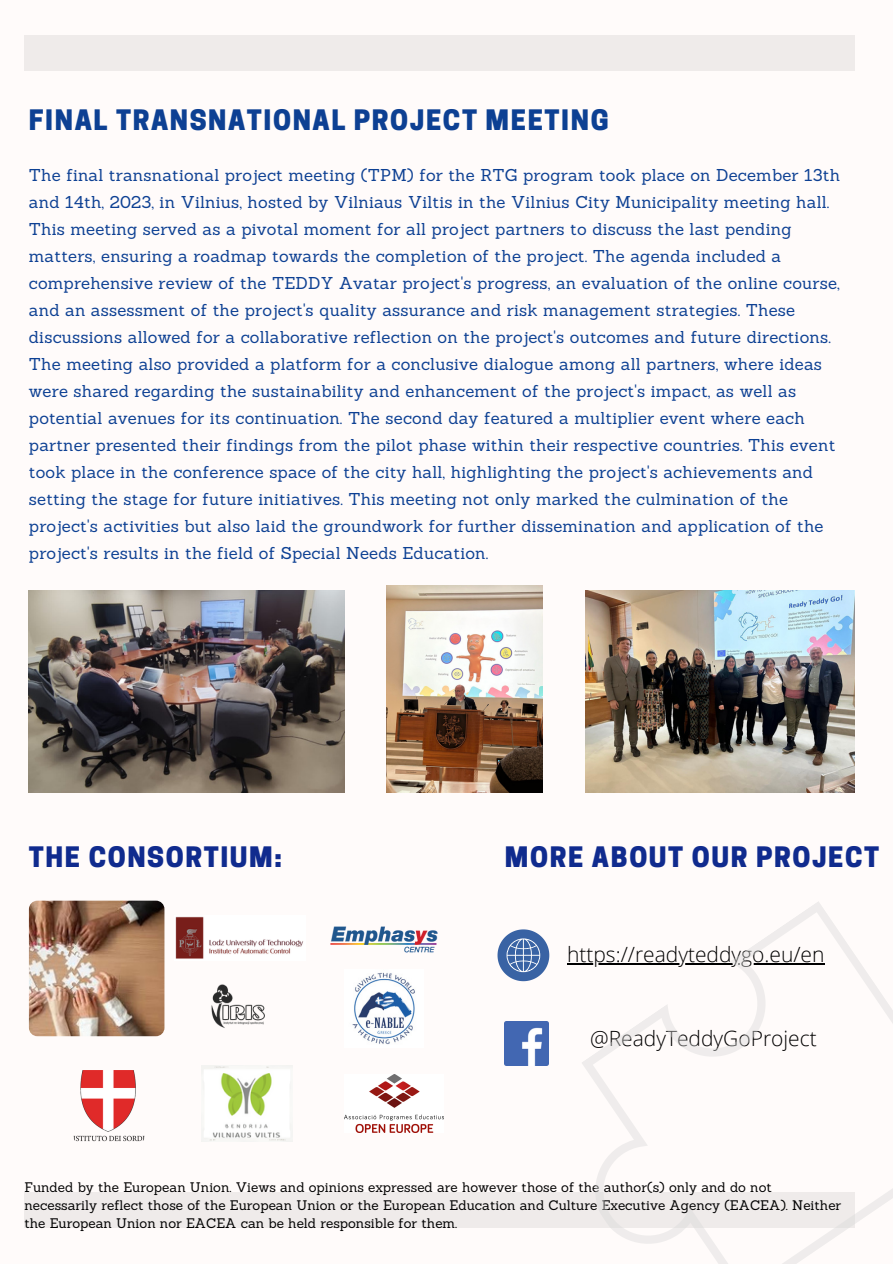
<style>
.page{position:relative;width:893px;height:1264px;background:#fff}
.page>*{position:absolute;margin:0;border:0;box-sizing:border-box;transform-origin:0 0}
.t1{font:800 26.4px "Cooper Hewitt";letter-spacing:.06em;color:#102b8e}
.t2{font:800 26.4px "Cooper Hewitt";letter-spacing:.06em;color:#0d4093}
.t3{font:300 21px "Open Sans";color:#000}
.t4{font:16.65px/27px "Sanchez";letter-spacing:.01em;color:#0d4093}
.t5{font:13.5px/18px "Sanchez";color:#000}
</style>
<div class="page">
<div style="left:0;top:0;width:892px;height:1263px;background:#fffbfa"></div>
<div style="left:24px;top:1192px;width:830px;height:35px;background:#efebea"></div>
<div style="left:24px;top:36px;width:830px;height:35px;background:#efebea"></div>
<img style="left:352px;top:972px;width:63px;height:73px">
<img style="left:330px;top:926px;width:108px;height:27px">
<img style="left:175px;top:916px;width:128px;height:43px">
<img style="left:211px;top:984px;width:54px;height:44px">
<img style="left:29px;top:900px;width:135px;height:136px;border-radius:8px">
<img style="left:201px;top:1065px;width:91px;height:76px">
<img style="left:73px;top:1070px;width:72px;height:71px;border-radius:4px">
<img style="left:345px;top:1074px;width:98px;height:58px">
<img style="left:505px;top:1021px;width:19px;height:44px">
<svg style="left:497px;top:929px;width:27px;height:52px"></svg>
<img style="left:29px;top:590px;width:315px;height:202px">
<img style="left:387px;top:585px;width:155px;height:207px">
<img style="left:585px;top:590px;width:269px;height:202px">
<svg style="left:524px;top:902px;width:368px;height:361px"></svg>
<p class="t2" style="left:29px;top:110px;width:581px">FINAL TRANSNATIONAL PROJECT MEETING</p>
<h2 class="t4" style="left:29px;top:161px;width:812px">The final transnational project meeting (TPM) for the RTG program took place on December 13th and 14th, 2023, in Vilnius, hosted by Vilniaus Viltis in the Vilnius City Municipality meeting hall.<br>This meeting served as a pivotal moment for all project partners to discuss the last pending matters, ensuring a roadmap towards the completion of the project. The agenda included a comprehensive review of the TEDDY Avatar project's progress, an evaluation of the online course, and an assessment of the project's quality assurance and risk management strategies. These discussions allowed for a collaborative reflection on the project's outcomes and future directions.<br>The meeting also provided a platform for a conclusive dialogue among all partners, where ideas were shared regarding the sustainability and enhancement of the project's impact, as well as potential avenues for its continuation. The second day featured a multiplier event where each partner presented their findings from the pilot phase within their respective countries. This event took place in the conference space of the city hall, highlighting the project's achievements and setting the stage for future initiatives. This meeting not only marked the culmination of the project's activities but also laid the groundwork for further dissemination and application of the project's results in the field of Special Needs Education.</h2>
<p class="t1" style="left:29px;top:847px;width:254px">THE CONSORTIUM:</p>
<h1 class="t1" style="left:505px;top:847px;width:376px">MORE ABOUT OUR PROJECT</h1>
<p class="t3" style="left:567px;top:939px;width:259px">https://readyteddygo.eu/en</p>
<p class="t3" style="left:590px;top:1023px;width:228px">@ReadyTeddyGoProject</p>
<h2 class="t5" style="left:24px;top:1177px;width:818px">Funded by the European Union. Views and opinions expressed are however those of the author(s) only and do not necessarily reflect those of the European Union or the European Education and Culture Executive Agency (EACEA). Neither the European Union nor EACEA can be held responsible for them.</h2>
</div>
